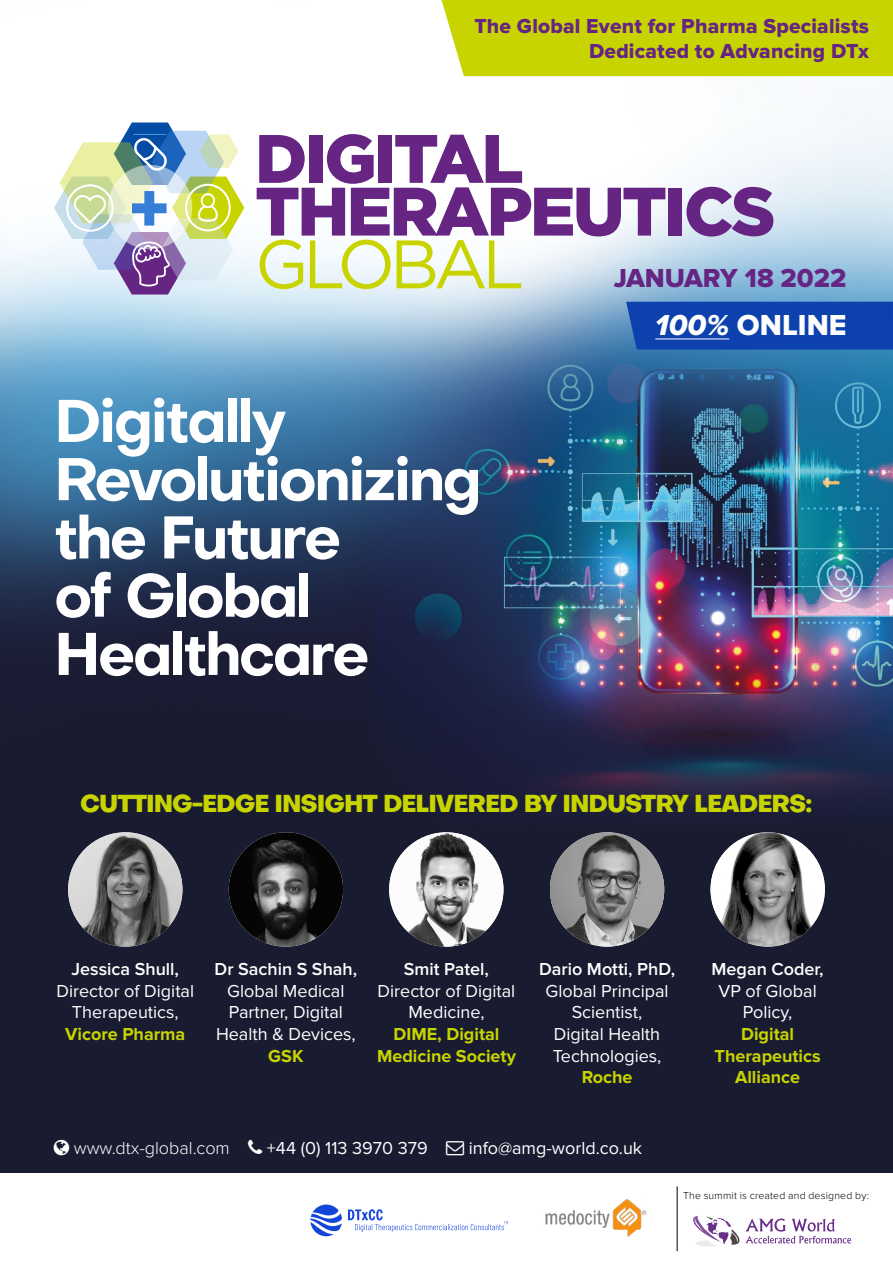
<style>
.page{position:relative;width:893px;height:1263px;background:#fff}
.page>*{position:absolute;margin:0;border:0;box-sizing:border-box;transform-origin:0 0}
.t1{font:700 59.1px/58.2px "Objective";letter-spacing:-.05em;color:#fff}
.t2{font:30px "Proxima Nova Extrabld";color:#fff}
.t3{font:27px "Proxima Nova Extrabld";color:#662483}
.t4{font:800 24px "Objective";letter-spacing:-.045em;color:#c8d400}
.t5{font:21px/25.5px "Proxima Nova Extrabld";letter-spacing:.01em;color:#662483;text-align:right}
.t6{font:18px/21.6px "Proxima Nova";color:#fff;text-align:center}
.t7{font:700 18px/21.6px "Proxima Nova";color:#c8d400;text-align:center}
.t8{font:600 18px "Proxima Nova";color:#fff}
.t9{font:300 18px "Proxima Nova";color:#fff}
.t10{font:300 10.5px "Proxima Nova";letter-spacing:.02em;color:#000}
.s1{font-family:"Proxima Nova Extrabld It"}
</style>
<div class="page">
<img style="left:0;top:0;width:893px;height:1172px">
<svg style="left:693px;top:1216px;width:158px;height:30px"></svg>
<hr style="left:677px;top:1186px;width:1px;height:65px;background:#000">
<div style="left:626px;top:302px;width:267px;height:48px;background:#0d41ae"></div>
<div style="left:442px;top:0;width:451px;height:76px;background:#c8d400"></div>
<hr style="left:655px;top:339px;width:74px;height:1px;background:#fff">
<img style="left:68px;top:832px;width:114px;height:115px;border-radius:57px">
<img style="left:229px;top:832px;width:114px;height:115px;border-radius:57px">
<img style="left:389px;top:832px;width:114px;height:115px;border-radius:57px">
<img style="left:550px;top:832px;width:114px;height:115px;border-radius:57px">
<img style="left:710px;top:832px;width:115px;height:115px;border-radius:57px">
<div style="left:669px;top:188px;width:13px;height:48px;background:#662483"></div>
<svg style="left:686px;top:187px;width:87px;height:49px;background:#9977b2"></svg>
<svg style="left:257px;top:134px;width:408px;height:155px"></svg>
<svg style="left:54px;top:122px;width:190px;height:172px"></svg>
<svg style="left:310px;top:1204px;width:32px;height:32px"></svg>
<svg style="left:348px;top:1209px;width:160px;height:23px"></svg>
<img style="left:545px;top:1199px;width:102px;height:37px">
<svg style="left:54px;top:1140px;width:15px;height:16px"></svg>
<svg style="left:248px;top:1140px;width:14px;height:14px"></svg>
<svg style="left:446px;top:1141px;width:18px;height:15px"></svg>
<p class="t5" style="left:474px;top:14px;width:396px">The Global Event for Pharma Specialists<br>Dedicated to Advancing DTx</p>
<h1 class="t1" style="left:54px;top:391px;width:429px">Digitally<br>Revolutionizing the Future<br>of Global<br>Healthcare</h1>
<h3 class="t3" style="left:614px;top:262px;width:234px">JANUARY 18 2022</h3>
<h2 class="t2" style="left:655px;top:308px;width:193px"><span class="s1">100%</span> ONLINE</h2>
<h3 class="t4" style="left:80px;top:785px;width:734px">CUTTING-EDGE INSIGHT DELIVERED BY INDUSTRY LEADERS:</h3>
<p class="t8" style="left:72px;top:959px;width:109px">Jessica Shull,</p>
<p class="t6" style="left:56px;top:980px;width:139px">Director of Digital<br>Therapeutics,</p>
<p class="t7" style="left:65px;top:1023px;width:122px">Vicore Pharma</p>
<p class="t8" style="left:215px;top:959px;width:144px">Dr Sachin S Shah,</p>
<p class="t6" style="left:216px;top:980px;width:141px">Global Medical<br>Partner, Digital<br>Health &amp; Devices,</p>
<p class="t7" style="left:268px;top:1045px;width:37px">GSK</p>
<p class="t8" style="left:404px;top:959px;width:87px">Smit Patel,</p>
<p class="t6" style="left:378px;top:980px;width:139px">Director of Digital<br>Medicine,</p>
<p class="t7" style="left:377px;top:1023px;width:140px">DIME, Digital<br>Medicine Society</p>
<p class="t8" style="left:539px;top:959px;width:138px">Dario Motti, PhD,</p>
<p class="t6" style="left:546px;top:980px;width:124px">Global Principal<br>Scientist,<br>Digital Health<br>Technologies,</p>
<p class="t7" style="left:582px;top:1067px;width:52px">Roche</p>
<p class="t8" style="left:711px;top:959px;width:114px">Megan Coder,</p>
<p class="t6" style="left:718px;top:980px;width:100px">VP of Global<br>Policy,</p>
<p class="t7" style="left:714px;top:1023px;width:108px">Digital<br>Therapeutics<br>Alliance</p>
<p class="t9" style="left:74px;top:1138px;width:158px">www.dtx-global.com</p>
<p class="t6" style="left:267px;top:1138px;width:162px">+44 (0) 113 3970 379</p>
<p class="t6" style="left:469px;top:1138px;width:175px">info@amg-world.co.uk</p>
<p class="t10" style="left:683px;top:1189px;width:188px">The summit is created and designed by:</p>
</div>
